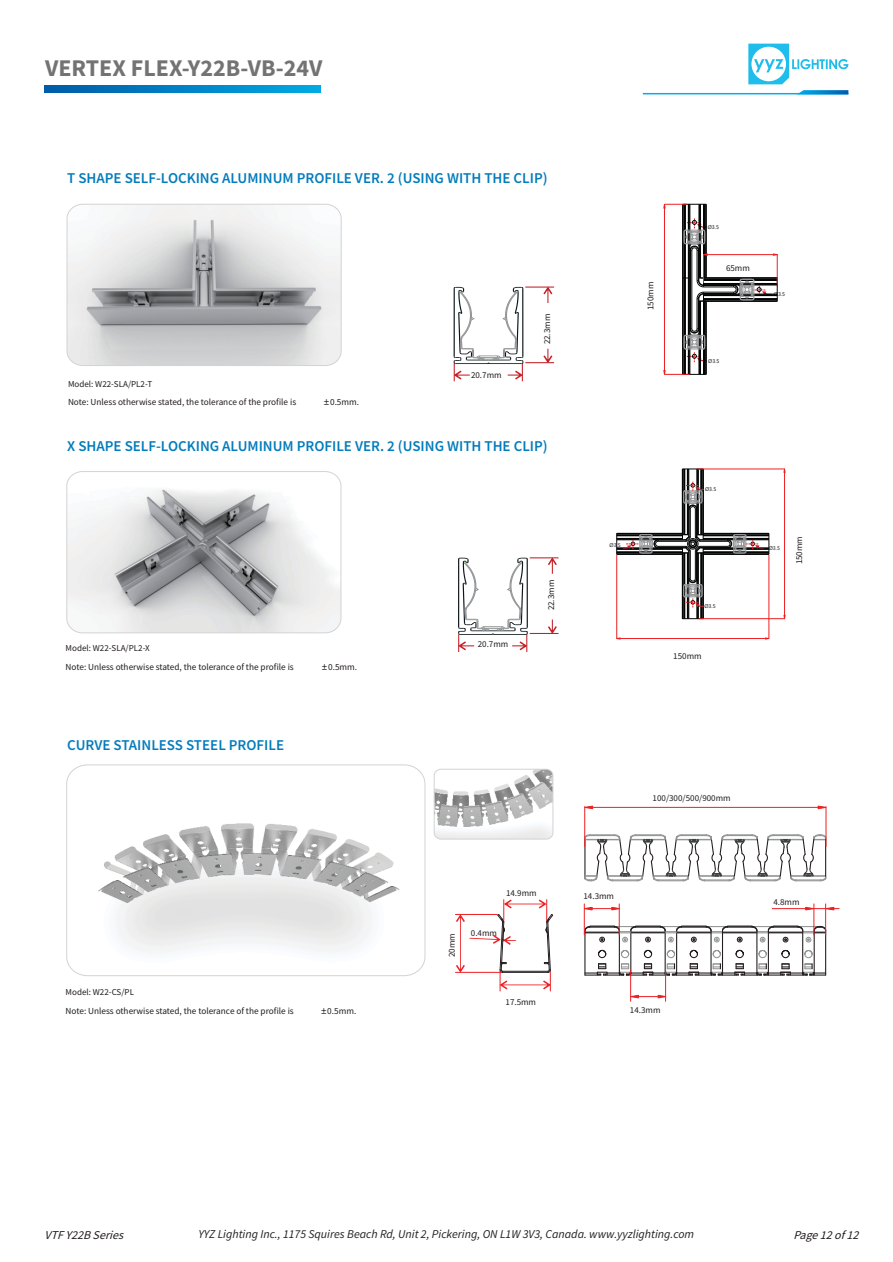
<style>
.page{position:relative;width:893px;height:1262px;background:#fff}
.page>*{position:absolute;margin:0;border:0;box-sizing:border-box;transform-origin:0 0}
.t1{font:700 24px "Source Sans Pro";color:#737374}
.t2{font:600 15px "Source Sans Pro";color:#037cbc}
.t3{font:italic 12px "Source Sans Pro";color:#231f20}
.t4{font:italic 12px "Source Sans Pro";color:#221c1e}
.t5{font:9.3px "Source Sans Pro";color:#221c1e}
.t6{font:9px "Source Sans Pro";color:#221c1e}
.t7{font:5.1px "Microsoft Ya Hei";color:#221c1e}
.s1{font-family:"Microsoft Ya Hei"}
</style>
<div class="page">
<img style="left:67px;top:471px;width:274px;height:162px;border-radius:15px">
<div style="left:66px;top:471px;width:275px;height:162px;border:1px solid #d3d3d4;border-radius:15px"></div>
<svg style="left:458px;top:557px;width:100px;height:95px"></svg>
<hr style="left:703px;top:469px;width:1px;height:64px;background:#040606">
<hr style="left:703px;top:554px;width:1px;height:64px;background:#040606">
<hr style="left:702px;top:469px;width:1px;height:66px;background:#040606">
<hr style="left:702px;top:553px;width:1px;height:65px;background:#040606">
<hr style="left:701px;top:469px;width:1px;height:66px;background:#040606">
<hr style="left:701px;top:553px;width:1px;height:65px;background:#040606">
<hr style="left:700px;top:469px;width:1px;height:66px;background:#040606">
<hr style="left:700px;top:553px;width:1px;height:65px;background:#040606">
<hr style="left:616px;top:533px;width:66px;height:1px;background:#040606">
<hr style="left:616px;top:534px;width:66px;height:1px;background:#040606">
<hr style="left:616px;top:535px;width:66px;height:1px;background:#040606">
<hr style="left:698px;top:553px;width:1px;height:65px;background:#040606">
<hr style="left:698px;top:469px;width:1px;height:65px;background:#040606">
<hr style="left:697px;top:469px;width:1px;height:65px;background:#040606">
<hr style="left:697px;top:553px;width:1px;height:65px;background:#040606">
<hr style="left:696px;top:553px;width:1px;height:65px;background:#040606">
<hr style="left:696px;top:469px;width:1px;height:65px;background:#040606">
<hr style="left:616px;top:538px;width:66px;height:1px;background:#040606">
<hr style="left:616px;top:539px;width:66px;height:1px;background:#040606">
<hr style="left:688px;top:469px;width:1px;height:65px;background:#040606">
<hr style="left:688px;top:553px;width:1px;height:65px;background:#040606">
<hr style="left:687px;top:553px;width:1px;height:65px;background:#040606">
<hr style="left:687px;top:469px;width:1px;height:65px;background:#040606">
<hr style="left:616px;top:547px;width:66px;height:1px;background:#040606">
<hr style="left:616px;top:548px;width:66px;height:1px;background:#040606">
<hr style="left:616px;top:549px;width:66px;height:1px;background:#040606">
<hr style="left:616px;top:551px;width:66px;height:1px;background:#040606">
<hr style="left:684px;top:469px;width:1px;height:65px;background:#040606">
<hr style="left:684px;top:553px;width:1px;height:65px;background:#040606">
<hr style="left:683px;top:469px;width:1px;height:65px;background:#040606">
<hr style="left:683px;top:553px;width:1px;height:65px;background:#040606">
<hr style="left:682px;top:469px;width:1px;height:64px;background:#040606">
<hr style="left:682px;top:554px;width:1px;height:64px;background:#040606">
<hr style="left:616px;top:552px;width:66px;height:1px;background:#040606">
<hr style="left:616px;top:553px;width:66px;height:1px;background:#040606">
<hr style="left:616px;top:554px;width:66px;height:1px;background:#040606">
<hr style="left:768px;top:555px;width:1px;height:84px;background:#ed2024">
<hr style="left:616px;top:555px;width:1px;height:84px;background:#ed2024">
<hr style="left:620px;top:638px;width:145px;height:1px;background:#ed2024">
<svg style="left:616px;top:533px;width:1px;height:22px"></svg>
<svg style="left:616px;top:637px;width:5px;height:3px"></svg>
<hr style="left:698px;top:618px;width:87px;height:1px;background:#ed2024">
<hr style="left:697px;top:468px;width:88px;height:1px;background:#ed2024">
<hr style="left:784px;top:472px;width:1px;height:143px;background:#ed2024">
<svg style="left:783px;top:614px;width:3px;height:6px"></svg>
<svg style="left:682px;top:618px;width:21px;height:1px"></svg>
<svg style="left:682px;top:468px;width:21px;height:2px"></svg>
<svg style="left:783px;top:468px;width:3px;height:5px"></svg>
<svg style="left:623px;top:481px;width:146px;height:126px"></svg>
<img style="left:67px;top:205px;width:274px;height:160px">
<div style="left:67px;top:204px;width:274px;height:162px;border:1px solid #d3d3d4;border-radius:15px"></div>
<svg style="left:453px;top:286px;width:101px;height:95px"></svg>
<hr style="left:682px;top:204px;width:1px;height:170px;background:#040606">
<hr style="left:684px;top:204px;width:1px;height:170px;background:#040606">
<hr style="left:685px;top:204px;width:1px;height:170px;background:#040606">
<hr style="left:688px;top:204px;width:1px;height:170px;background:#040606">
<hr style="left:689px;top:204px;width:1px;height:170px;background:#040606">
<hr style="left:698px;top:301px;width:1px;height:73px;background:#040606">
<hr style="left:698px;top:204px;width:1px;height:74px;background:#040606">
<hr style="left:699px;top:301px;width:1px;height:73px;background:#040606">
<hr style="left:699px;top:204px;width:1px;height:74px;background:#040606">
<hr style="left:700px;top:301px;width:1px;height:73px;background:#040606">
<hr style="left:700px;top:204px;width:1px;height:74px;background:#040606">
<hr style="left:703px;top:301px;width:1px;height:73px;background:#040606">
<hr style="left:703px;top:204px;width:1px;height:74px;background:#040606">
<hr style="left:704px;top:301px;width:1px;height:73px;background:#040606">
<hr style="left:704px;top:204px;width:1px;height:74px;background:#040606">
<hr style="left:705px;top:301px;width:1px;height:73px;background:#040606">
<hr style="left:705px;top:204px;width:1px;height:74px;background:#040606">
<hr style="left:706px;top:301px;width:1px;height:73px;background:#040606">
<hr style="left:706px;top:204px;width:1px;height:74px;background:#040606">
<hr style="left:664px;top:208px;width:1px;height:162px;background:#ed2024">
<svg style="left:663px;top:203px;width:43px;height:6px"></svg>
<svg style="left:663px;top:369px;width:43px;height:6px"></svg>
<svg style="left:683px;top:218px;width:95px;height:144px"></svg>
<img style="left:67px;top:765px;width:358px;height:210px;border-radius:20px">
<div style="left:66px;top:764px;width:359px;height:212px;border:1px solid #d3d3d4;border-radius:20px"></div>
<img style="left:434px;top:769px;width:119px;height:70px;border-radius:7px">
<div style="left:434px;top:769px;width:119px;height:70px;border:1px solid #d3d3d4;border-radius:7px"></div>
<svg style="left:583px;top:925px;width:243px;height:51px"></svg>
<svg style="left:584px;top:827px;width:242px;height:55px"></svg>
<hr style="left:455px;top:972px;width:46px;height:1px;background:#ed2024">
<hr style="left:455px;top:914px;width:42px;height:1px;background:#ed2024">
<svg style="left:456px;top:899px;width:98px;height:92px"></svg>
<hr style="left:584px;top:806px;width:1px;height:40px;background:#ed2024">
<hr style="left:584px;top:903px;width:1px;height:32px;background:#ed2024">
<hr style="left:630px;top:970px;width:1px;height:31px;background:#ed2024">
<hr style="left:813px;top:903px;width:1px;height:32px;background:#ed2024">
<hr style="left:618px;top:903px;width:1px;height:32px;background:#ed2024">
<hr style="left:665px;top:970px;width:1px;height:31px;background:#ed2024">
<hr style="left:825px;top:903px;width:1px;height:32px;background:#ed2024">
<hr style="left:825px;top:806px;width:1px;height:40px;background:#ed2024">
<hr style="left:592px;top:807px;width:227px;height:1px;background:#ed2024">
<hr style="left:772px;top:908px;width:67px;height:1px;background:#ed2024">
<svg style="left:584px;top:805px;width:9px;height:4px"></svg>
<svg style="left:825px;top:906px;width:9px;height:5px"></svg>
<svg style="left:817px;top:805px;width:10px;height:4px"></svg>
<svg style="left:583px;top:906px;width:37px;height:5px"></svg>
<svg style="left:630px;top:994px;width:37px;height:5px"></svg>
<svg style="left:804px;top:906px;width:10px;height:5px"></svg>
<svg style="left:45px;top:85px;width:275px;height:8px;background:#0082c5"></svg>
<svg style="left:748px;top:44px;width:100px;height:40px"></svg>
<hr style="left:643px;top:93px;width:205px;height:1px;background:#00aeef">
<svg style="left:796px;top:90px;width:52px;height:4px"></svg>
<h1 class="t1" style="left:45px;top:58px;width:279px">VERTEX FLEX-Y22B-VB-24V</h1>
<h2 class="t2" style="left:67px;top:171px;width:482px">T SHAPE SELF-LOCKING ALUMINUM PROFILE VER. 2 (USING WITH THE CLIP)</h2>
<p class="t6" style="left:68px;top:381px;width:86px">Model: W22-SLA/PL2-T</p>
<p class="t5" style="left:68px;top:398px;width:230px">Note: Unless otherwise stated, the tolerance of the profile is</p>
<p class="t5" style="left:323px;top:398px;width:37px"><span class="s1">±</span>0.5mm.</p>
<p class="t6" style="left:471px;top:371px;width:32px">20.7mm</p>
<p class="t6" style="left:543px;top:344px;width:32px;rotate:-90deg">22.3mm</p>
<h2 class="t2" style="left:67px;top:439px;width:482px">X SHAPE SELF-LOCKING ALUMINUM PROFILE VER. 2 (USING WITH THE CLIP)</h2>
<p class="t6" style="left:66px;top:644px;width:86px">Model: W22-SLA/PL2-X</p>
<p class="t5" style="left:66px;top:663px;width:230px">Note: Unless otherwise stated, the tolerance of the profile is</p>
<p class="t5" style="left:321px;top:663px;width:37px"><span class="s1">±</span>0.5mm.</p>
<h2 class="t2" style="left:67px;top:738px;width:218px">CURVE STAINLESS STEEL PROFILE</h2>
<p class="t6" style="left:478px;top:640px;width:32px">20.7mm</p>
<p class="t6" style="left:547px;top:610px;width:32px;rotate:-90deg">22.3mm</p>
<p class="t6" style="left:647px;top:310px;width:30px;rotate:-90deg">150mm</p>
<p class="t7" style="left:707px;top:224px;width:13px">Ø3.5</p>
<p class="t6" style="left:726px;top:264px;width:25px">65mm</p>
<p class="t7" style="left:773px;top:292px;width:13px">Ø3.5</p>
<p class="t7" style="left:708px;top:359px;width:13px">Ø3.5</p>
<p class="t7" style="left:609px;top:542px;width:13px">Ø3.5</p>
<p class="t7" style="left:705px;top:487px;width:13px">Ø3.5</p>
<p class="t7" style="left:704px;top:604px;width:13px">Ø3.5</p>
<p class="t6" style="left:673px;top:652px;width:30px">150mm</p>
<p class="t7" style="left:768px;top:545px;width:13px">Ø3.5</p>
<p class="t6" style="left:795px;top:564px;width:30px;rotate:-90deg">150mm</p>
<p class="t6" style="left:652px;top:794px;width:80px">100/300/500/900mm</p>
<p class="t6" style="left:66px;top:988px;width:70px">Model: W22-CS/PL</p>
<p class="t5" style="left:66px;top:1006px;width:230px">Note: Unless otherwise stated, the tolerance of the profile is</p>
<p class="t5" style="left:320px;top:1006px;width:37px"><span class="s1">±</span>0.5mm.</p>
<p class="t6" style="left:448px;top:957px;width:25px;rotate:-90deg">20mm</p>
<p class="t6" style="left:506px;top:889px;width:32px">14.9mm</p>
<p class="t6" style="left:471px;top:929px;width:28px">0.4mm</p>
<p class="t6" style="left:505px;top:998px;width:32px">17.5mm</p>
<p class="t6" style="left:583px;top:892px;width:32px">14.3mm</p>
<p class="t6" style="left:630px;top:1005px;width:32px">14.3mm</p>
<p class="t6" style="left:773px;top:898px;width:28px">4.8mm</p>
<p class="t4" style="left:45px;top:1229px;width:83px">VTFY22B Series</p>
<p class="t3" style="left:198px;top:1228px;width:497px">YYZ Lighting Inc., 1175 Squires Beach Rd, Unit 2, Pickering, ON L1W 3V3, Canada. www.yyzlighting.com</p>
<p class="t4" style="left:793px;top:1229px;width:70px">Page12of 12</p>
</div>
